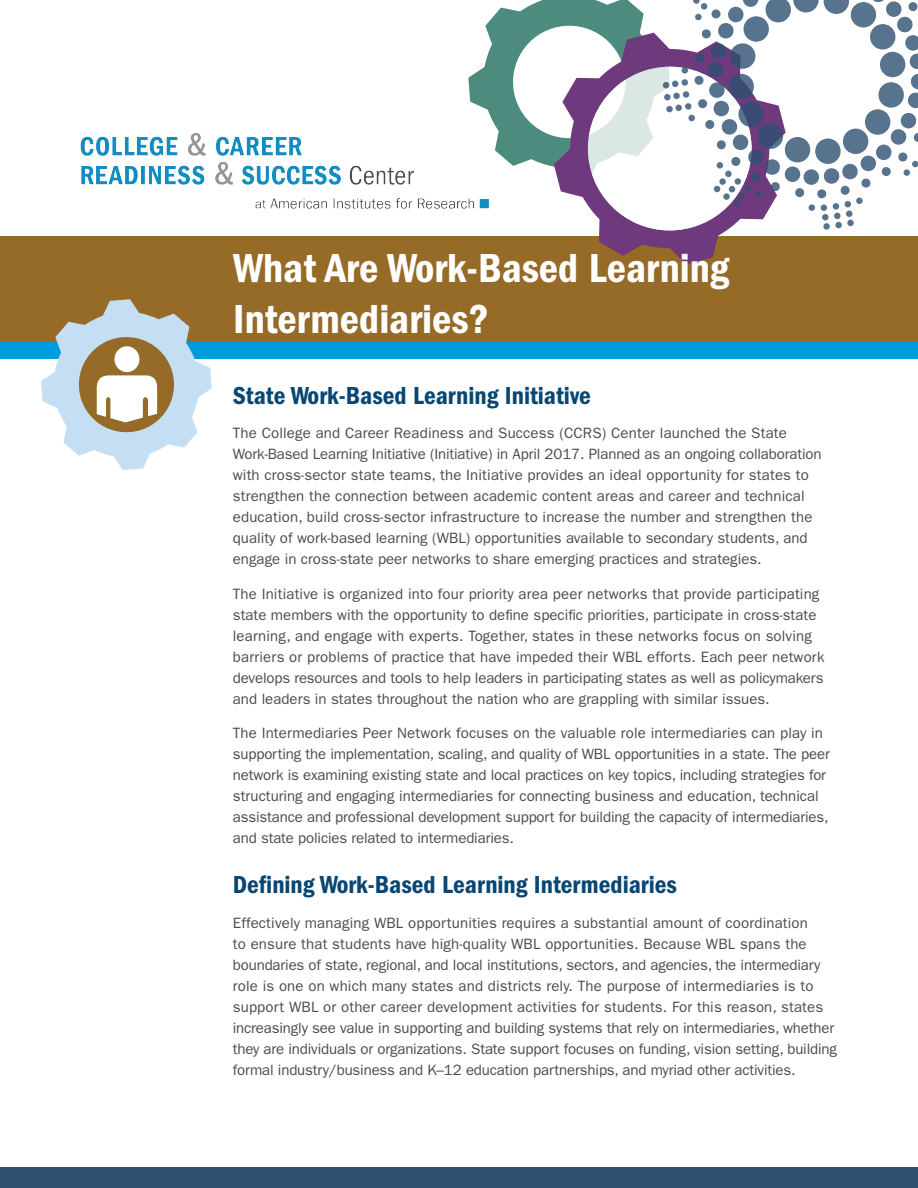
<style>
.page{position:relative;width:918px;height:1188px;background:#fff}
.page>*{position:absolute;margin:0;border:0;box-sizing:border-box;transform-origin:0 0}
.t1{font:42px/50.4px "ITC Franklin Gothic Std Dm Cd";color:#fff}
.Header_1{font:25.5px "ITC Franklin Gothic Std Dm Cd";color:#084673}
.Paragraphs{font:15px/21px "ITC Franklin Gothic Std";color:#4b4c4d}
</style>
<div class="page">
<div style="left:0;top:338px;width:918px;height:21px;background:#009bde"></div>
<div style="left:0;top:236px;width:918px;height:106px;background:#966a27"></div>
<img style="left:80px;top:133px;width:387px;height:76px">
<svg style="left:599px;top:240px;width:118px;height:25px"></svg>
<svg style="left:468px;top:0;width:450px;height:240px"></svg>
<div style="left:0;top:1167px;width:918px;height:21px;background:#2e5071"></div>
<svg style="left:41px;top:299px;width:171px;height:171px"></svg>
<p class="t1" style="left:233px;top:243px;width:498px">What Are Work-Based Learning<br>Intermediaries?</p>
<p class="Header_1" style="left:233px;top:380px;width:360px">State Work-Based Learning Initiative</p>
<p class="Paragraphs" style="left:233px;top:423px;width:590px">The College and Career Readiness and Success (CCRS) Center launched the State Work-Based Learning Initiative (Initiative) in April 2017. Planned as an ongoing collaboration with cross-sector state teams, the Initiative provides an ideal opportunity for states to strengthen the connection between academic content areas and career and technical education, build cross-sector infrastructure to increase the number and strengthen the quality of work-based learning (WBL) opportunities available to secondary students, and engage in cross-state peer networks to share emerging practices and strategies.</p>
<p class="Paragraphs" style="left:233px;top:583px;width:593px">The Initiative is organized into four priority area peer networks that provide participating state members with the opportunity to define specific priorities, participate in cross-state learning, and engage with experts. Together, states in these networks focus on solving barriers or problems of practice that have impeded their WBL efforts. Each peer network develops resources and tools to help leaders in participating states as well as policymakers and leaders in states throughout the nation who are grappling with similar issues.</p>
<p class="Paragraphs" style="left:233px;top:723px;width:599px">The Intermediaries Peer Network focuses on the valuable role intermediaries can play in supporting the implementation, scaling, and quality of WBL opportunities in a state. The peer network is examining existing state and local practices on key topics, including strategies for structuring and engaging intermediaries for connecting business and education, technical assistance and professional development support for building the capacity of intermediaries, and state policies related to intermediaries.</p>
<p class="Header_1" style="left:233px;top:870px;width:446px">Defining Work-Based Learning Intermediaries</p>
<p class="Paragraphs" style="left:233px;top:912px;width:606px">Effectively managing WBL opportunities requires a substantial amount of coordination<br>to ensure that students have high-quality WBL opportunities. Because WBL spans the boundaries of state, regional, and local institutions, sectors, and agencies, the intermediary role is one on which many states and districts rely. The purpose of intermediaries is to support WBL or other career development activities for students. For this reason, states increasingly see value in supporting and building systems that rely on intermediaries, whether they are individuals or organizations. State support focuses on funding, vision setting, building formal industry/business and K–12 education partnerships, and myriad other activities.</p>
</div>
